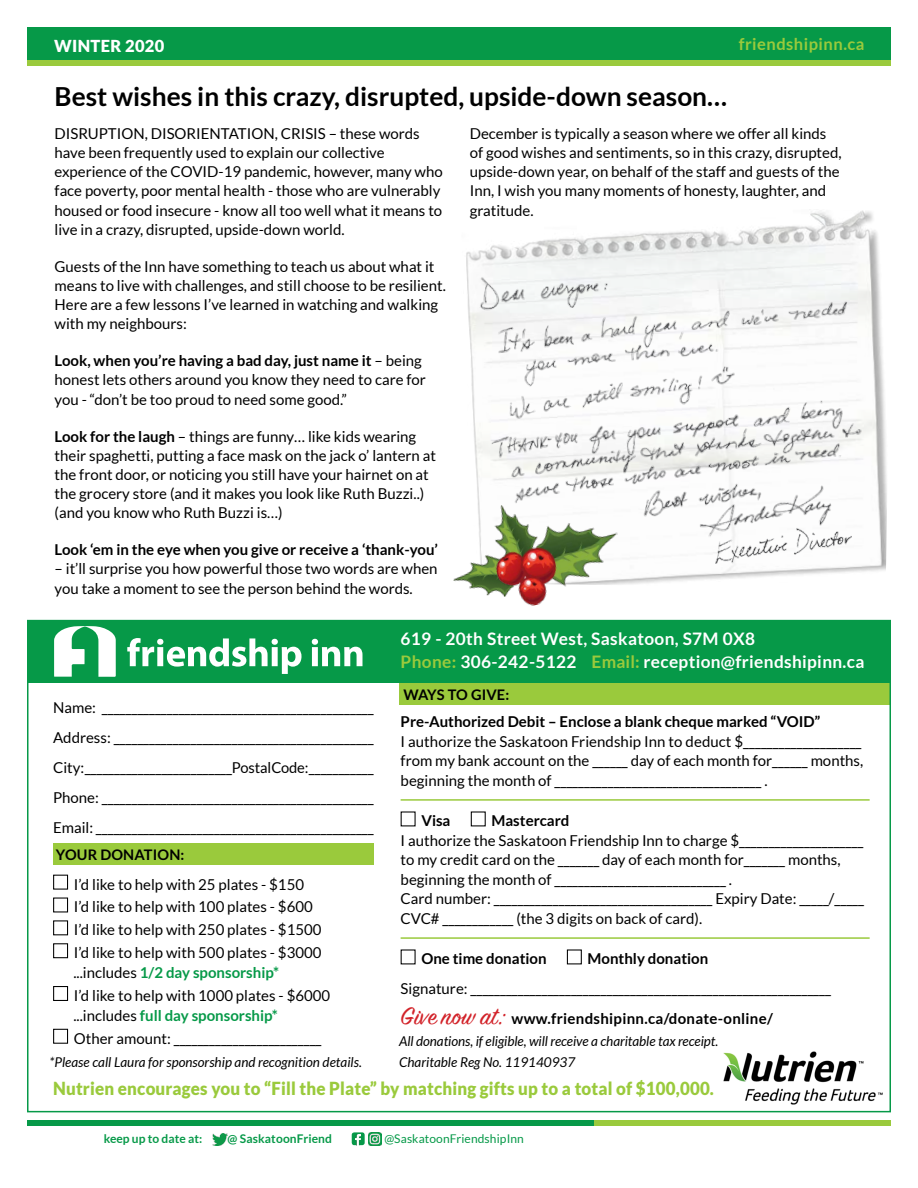
<style>
.page{position:relative;width:918px;height:1188px;background:#fff}
.page>*{position:absolute;margin:0;border:0;box-sizing:border-box;transform-origin:0 0}
.t1{font:700 26.25px "Lato";color:#000}
.t2{font:900 18px "Lato";letter-spacing:.01em;color:#9aca3c;scale:.94 1}
.t3{font:700 17.25px/22.5px "Lato";letter-spacing:.02em;color:#fff}
.t4{font:700 16.5px "Lato";letter-spacing:.03em;color:#9aca3c}
.t5{font:900 16.5px "Lato";letter-spacing:.02em;color:#fff}
.t6{font:15px/19.2px "Lato";color:#000}
.t7{font:700 15px "Lato";color:#000}
.t8{font:700 14.7px "Lato";letter-spacing:.01em;color:#000}
.t9{font:italic 13.5px/21px "Lato";color:#000}
.t10{font:700 12px "Lato";letter-spacing:.01em;color:#069948}
.t11{font:12px "Lato";letter-spacing:.01em;color:#069948}
.s1{font-weight:700}
.s2{font-weight:700;color:#069948}
.s3{color:#9aca3c}
.s4{font-family:"Sign Painter House Script";font-size:27px;color:#d2232a}
</style>
<div class="page">
<div style="left:53px;top:843px;width:321px;height:21px;background:#9aca3c"></div>
<div style="left:399px;top:683px;width:492px;height:22px;background:#9aca3c"></div>
<div style="left:471px;top:811px;width:15px;height:15px;border:1px solid #000"></div>
<div style="left:567px;top:949px;width:15px;height:15px;border:1px solid #000"></div>
<div style="left:27px;top:621px;width:864px;height:62px;background:#069948"></div>
<div style="left:53px;top:875px;width:15px;height:15px;border:1px solid #000"></div>
<div style="left:53px;top:898px;width:15px;height:14px;border:1px solid #000"></div>
<div style="left:53px;top:920px;width:15px;height:15px;border:1px solid #000"></div>
<div style="left:53px;top:943px;width:15px;height:15px;border:1px solid #000"></div>
<div style="left:53px;top:986px;width:15px;height:15px;border:1px solid #000"></div>
<div style="left:53px;top:1029px;width:15px;height:15px;border:1px solid #000"></div>
<svg style="left:127px;top:638px;width:175px;height:36px"></svg>
<svg style="left:312px;top:639px;width:50px;height:27px"></svg>
<svg style="left:54px;top:626px;width:62px;height:51px"></svg>
<div style="left:27px;top:1120px;width:567px;height:5px;background:#069948"></div>
<div style="left:594px;top:1120px;width:297px;height:5px;background:#9aca3c"></div>
<img style="left:212px;top:1133px;width:15px;height:12px">
<div style="left:352px;top:1132px;width:13px;height:13px;background:#069948;border-radius:2px"></div>
<svg style="left:369px;top:1132px;width:13px;height:13px"></svg>
<svg style="left:355px;top:1134px;width:6px;height:12px"></svg>
<div style="left:27px;top:27px;width:864px;height:33px;background:#069948"></div>
<div style="left:27px;top:60px;width:864px;height:5px;background:#9aca3c"></div>
<img style="left:466px;top:210px;width:421px;height:374px">
<img style="left:478px;top:257px;width:392px;height:292px">
<img style="left:723px;top:1051px;width:160px;height:54px">
<hr style="left:401px;top:799px;width:469px;height:2px;background:#9aca3c">
<hr style="left:401px;top:937px;width:469px;height:2px;background:#9aca3c">
<img style="left:453px;top:549px;width:29px;height:40px">
<img style="left:482px;top:481px;width:147px;height:125px">
<img style="left:716px;top:526px;width:135px;height:38px">
<p class="t5" style="left:54px;top:36px;width:112px">WINTER 2020</p>
<p class="t4" style="left:739px;top:35px;width:127px">friendshipinn.ca</p>
<h1 class="t1" style="left:55px;top:82px;width:674px">Best wishes in this crazy, disrupted, upside-down season…</h1>
<p class="t6" style="left:55px;top:124px;width:390px;text-indent:274px">– these words have been frequently used to explain our collective experience of the COVID-19 pandemic, however, many who face poverty, poor mental health - those who are vulnerably housed or food insecure - know all too well what it means to live in a crazy, disrupted, upside-down world.</p>
<p class="t6" style="left:55px;top:257px;width:393px">Guests of the Inn have something to teach us about what it means to live with challenges, and still choose to be resilient.<br>H ere are a few lessons I’ve learned in watching and walking with my neighbours:</p>
<p class="t6" style="left:55px;top:351px;width:373px"><span class="s1">Look, when you’re having a bad day, just name it</span> – being honest lets others around you know they need to care for you - “don’t be too proud to need some good.”</p>
<p class="t6" style="left:55px;top:427px;width:383px"><span class="s1">Look for the laugh</span> – things are funny… like kids wearing their spaghetti, putting a face mask on the jack o’ lantern at the front door, or noticing you still have your hairnet on at the grocery store (and it makes you look like Ruth Buzzi..) (and you know who Ruth Buzzi is…)</p>
<p class="t7" style="left:55px;top:541px;width:385px">Look ‘em in the eye when you give or receive a ‘thank-you’</p>
<p class="t6" style="left:55px;top:559px;width:384px">– it’ll surprise you how powerful those two words are when you take a moment to see the person behind the words.</p>
<p class="t6" style="left:55px;top:124px;width:253px">Disruption, disori entation, crisis</p>
<p class="t6" style="left:470px;top:124px;width:373px">December is typically a season where we offer all kinds of good wishes and sentiments, so in this crazy, disrupted, upside-down year, on behalf of the staff and guests of the Inn, I wish you many moments of honesty, laughter, and gratitude.</p>
<p class="t6" style="left:53px;top:692px;width:322px;line-height:30px;text-align:justify">Name: ______________________________________________ Address: ____________________________________________ City: _________________________Postal Code: ___________ Phone: ______________________________________________ Email: _______________________________________________</p>
<p class="t8" style="left:56px;top:846px;width:12px">YOU</p>
<p class="t8" style="left:88px;top:846px;width:98px">R DONATION:</p>
<p class="t6" style="left:74px;top:873px;width:249px;line-height:22.8px">I’d like to help with 25 plates - $150<br>I’d like to help with 100 plates - $600<br>I’d like to help with 250 plates - $1500<br>I’d like to help with 500 plates - $3000</p>
<p class="t6" style="left:73px;top:961px;width:258px;line-height:22.8px">...includes <span class="s2">1/2 day sponsorship*<br></span>I’d like to help with 1000 plates - $6000</p>
<p class="t6" style="left:73px;top:1004px;width:250px;line-height:22.8px">...includes <span class="s2">full day sponsorship*<br></span>Other amount: _________________________</p>
<p class="t9" style="left:49px;top:1052px;width:314px">*Please call Laura for sponsorship and recognition details.</p>
<p class="t3" style="left:401px;top:627px;width:465px">619 - 20th Street West, Saskatoon, S7M 0X8<br><span class="s3">Phone:</span> 306-242-5122 <span class="s3">Email:</span> reception@friendshipinn.ca</p>
<p class="t8" style="left:403px;top:687px;width:107px">WAYS TO GIVE:</p>
<p class="t7" style="left:401px;top:713px;width:421px">Pre-Authorized Debit – Enclose a blank cheque marked “VOID”</p>
<p class="t6" style="left:401px;top:732px;width:464px;text-align:justify">I authorize the Saskatoon Friendship Inn to deduct $____________________ from my bank account on the ______ day of each month for______ months, beginning the month of ___________________________________ .</p>
<p class="t7" style="left:421px;top:812px;width:31px">Visa</p>
<p class="t7" style="left:492px;top:812px;width:79px">Mastercard</p>
<p class="t6" style="left:401px;top:831px;width:465px">I authorize the Saskatoon Friendship Inn to charge $_____________________ to my credit card on the _______ day of each month for_______ months, beginning the month of _____________________________ .<br>Card number: _____________________________________ Expiry Date: _____/_____ CVC# ____________ (the 3 digits on back of card).</p>
<p class="t7" style="left:421px;top:950px;width:127px">One time donation</p>
<p class="t7" style="left:588px;top:950px;width:122px">Monthly donation</p>
<p class="t6" style="left:401px;top:973px;width:432px;line-height:30.8px">Signature: _____________________________________________________________<br><span class="s4">Give now at:</span> <span class="s1">www.friendshipinn.ca/donate-online/</span></p>
<p class="t9" style="left:399px;top:1031px;width:321px">All donations, if eligible, will receive a charitable tax receipt.<br>Charitable Reg No. 119140937</p>
<p class="t2" style="left:53px;top:1077px;width:705px">Nutrien encourages you to “Fill the Plate” by matching gifts up to a total of $100,000.</p>
<p class="t10" style="left:104px;top:1132px;width:100px">keep up to date at:</p>
<p class="t10" style="left:227px;top:1132px;width:106px">@ SaskatoonFriend</p>
<p class="t11" style="left:384px;top:1132px;width:141px">@SaskatoonFriendshipInn</p>
</div>
